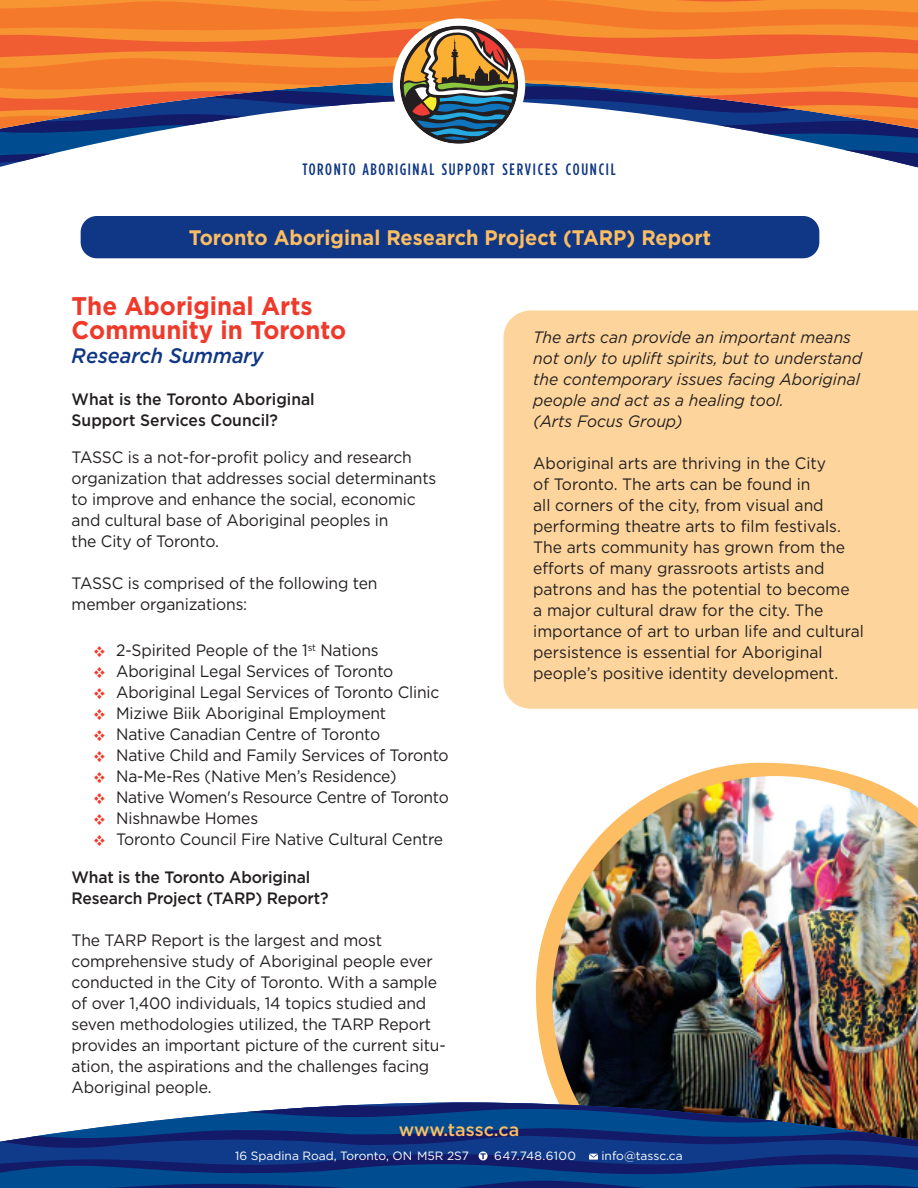
<style>
.page{position:relative;width:918px;height:1188px;background:#fff}
.page>*{position:absolute;margin:0;border:0;box-sizing:border-box;transform-origin:0 0}
.t1{font:700 25.5px/24px "Gotham";color:#ef3a2b;scale:.95 1}
.t2{font:700 21px "Gotham";color:#fcbd63;scale:.95 1}
.t3{font:italic 500 21px "Gotham";color:#103785;scale:.95 1}
.t4{font:500 18px "Gotham";color:#fcbd63}
.t5{font:16.5px/21px "Gotham";letter-spacing:-.01em;color:#231f20;scale:.95 1}
.t6{font:italic 16.5px/21px "Gotham";color:#231f20;scale:.95 1}
.t7{font:500 16.5px/21px "Gotham";letter-spacing:-.01em;color:#231f20;scale:.95 1}
.t8{font:500 16.5px "Gotham Condensed";letter-spacing:.095em;color:#103785}
.t9{font:12px "Gotham";color:#fff}
.t10{font:12px "Gotham";letter-spacing:.03em;color:#fff}
.s1{color:#ef3a2b}
</style>
<div class="page">
<svg style="left:536px;top:763px;width:320px;height:324px"></svg>
<img style="left:552px;top:776px;width:366px;height:326px">
<svg style="left:0;top:0;width:918px;height:168px"></svg>
<svg style="left:0;top:1102px;width:918px;height:86px;background:#244985"></svg>
<div style="left:81px;top:216px;width:738px;height:42px;background:#103785;border-radius:16px"></div>
<div style="left:504px;top:310px;width:414px;height:399px;background:#fdd59c"></div>
<p class="t8" style="left:302px;top:159px;width:315px">TORONTO ABORIGINAL SUPPORT SERVICES COUNCIL</p>
<p class="t2" style="left:189px;top:225px;width:551px">Toronto Aboriginal Research Project (TARP) Report</p>
<h1 class="t1" style="left:72px;top:295px;width:291px">The Aboriginal Arts<br>Community in Toronto</h1>
<p class="t3" style="left:72px;top:344px;width:203px">Research Summary</p>
<p class="t7" style="left:72px;top:389px;width:257px">What is the Toronto Aboriginal<br>Support Services Council?</p>
<p class="t5" style="left:72px;top:447px;width:386px">TASSC is a not-for-profit policy and research organization that addresses social determinants to improve and enhance the social, economic and cultural base of Aboriginal peoples in<br>the City of Toronto.</p>
<p class="t5" style="left:72px;top:573px;width:324px">TASSC is comprised of the following ten member organizations:</p>
<p class="t5" style="left:93px;top:640px;width:302px"><span class="s1">❖</span> 2-Spirited People of the 1<sup>st</sup> Nations</p>
<p class="t5" style="left:93px;top:661px;width:318px"><span class="s1">❖</span> Aboriginal Legal Services of Toronto</p>
<p class="t5" style="left:93px;top:682px;width:366px"><span class="s1">❖</span> Aboriginal Legal Services of Toronto Clinic</p>
<p class="t5" style="left:93px;top:703px;width:310px"><span class="s1">❖</span> Miziwe Biik Aboriginal Employment</p>
<p class="t5" style="left:93px;top:724px;width:304px"><span class="s1">❖</span> Native Canadian Centre of Toronto</p>
<p class="t5" style="left:93px;top:745px;width:376px"><span class="s1">❖</span> Native Child and Family Services of Toronto</p>
<p class="t5" style="left:93px;top:766px;width:321px"><span class="s1">❖</span> Na-Me-Res (Native Men’s Residence)</p>
<p class="t5" style="left:93px;top:787px;width:376px"><span class="s1">❖</span> Native Women's Resource Centre of Toronto</p>
<p class="t5" style="left:93px;top:808px;width:175px"><span class="s1">❖</span> Nishnawbe Homes</p>
<p class="t5" style="left:93px;top:829px;width:370px"><span class="s1">❖</span> Toronto Council Fire Native Cultural Centre</p>
<p class="t7" style="left:72px;top:867px;width:272px">What is the Toronto Aboriginal<br>Research Project (TARP) Report?</p>
<p class="t5" style="left:72px;top:930px;width:395px">The TARP Report is the largest and most comprehensive study of Aboriginal people ever conducted in the City of Toronto. With a sample of over 1,400 individuals, 14 topics studied and seven methodologies utilized, the TARP Report provides an important picture of the current situ&shy;ation, the aspirations and the challenges facing Aboriginal people.</p>
<p class="t4" style="left:399px;top:1120px;width:122px">www.tassc.ca</p>
<p class="t6" style="left:533px;top:327px;width:348px">The arts can provide an important means not only to uplift spirits, but to understand the contemporary issues facing Aboriginal people and act as a healing tool.<br>(Arts Focus Group)</p>
<p class="t5" style="left:533px;top:453px;width:350px">Aboriginal arts are thriving in the City<br>of Toronto. The arts can be found in<br>all corners of the city, from visual and performing theatre arts to film festivals.<br>The arts community has grown from the efforts of many grassroots artists and patrons and has the potential to become<br>a major cultural draw for the city. The importance of art to urban life and cultural persistence is essential for Aboriginal people’s positive identity development.</p>
<p class="t9" style="left:235px;top:1149px;width:235px">16 Spadina Road, Toronto, ON M5R 2S7</p>
<p class="t10" style="left:494px;top:1149px;width:83px">647.748.6100</p>
<p class="t9" style="left:601px;top:1149px;width:83px">info@tassc.ca</p>
</div>
